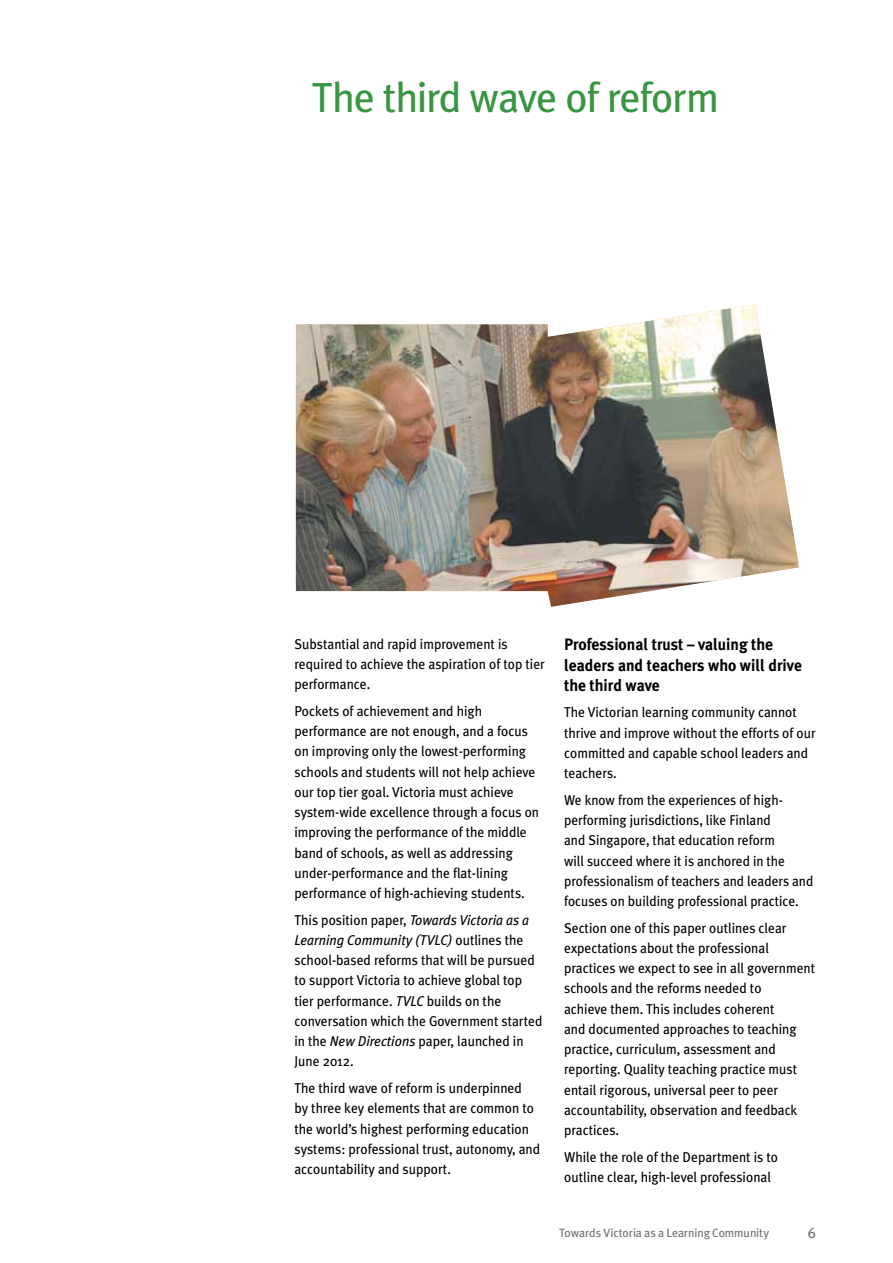
<style>
.page{position:relative;width:893px;height:1263px;background:#fff}
.page>*{position:absolute;margin:0;border:0;box-sizing:border-box;transform-origin:0 0}
.t1{font:42px "Meta Plus";letter-spacing:-.03em;color:#3a9542}
.t2{font:700 16.5px/20.2px "Meta Plus";color:#000;scale:.95 1}
.t3{font:15px "Meta Plus";color:#6d6e71}
.t4{font:14.25px/20.2px "Meta Plus";color:#000;scale:.95 1}
.t5{font:14.25px/20.2px "Meta Plus";color:#000;scale:.94 1}
.t6{font:12px "Meta Plus";letter-spacing:-.01em;color:#6d6e71}
.s1{font-style:italic}
</style>
<div class="page">
<img style="left:296px;top:304px;width:503px;height:303px">
<h1 class="t1" style="left:312px;top:73px;width:409px">The third wave of reform</h1>
<p class="t4" style="left:294px;top:633px;width:265px">Substantial and rapid improvement is required to achieve the aspiration of top tier performance.</p>
<p class="t4" style="left:294px;top:701px;width:259px">Pockets of achievement and high performance are not enough, and a focus on improving only the lowest-performing schools and students will not help achieve our top tier goal. Victoria must achieve system-wide excellence through a focus on improving the performance of the middle band of schools, as well as addressing under-performance and the flat-lining performance of high-achieving students.</p>
<p class="t4" style="left:294px;top:909px;width:263px">This position paper, <span class="s1">Towards Victoria as a Learning Community (TVLC)</span> outlines the school-based reforms that will be pursued to support Victoria to achieve global top tier performance. <span class="s1">TVLC</span> builds on the conversation which the Government started in the <span class="s1">New Directions</span> paper, launched in June 2012.</p>
<p class="t4" style="left:294px;top:1078px;width:260px">The third wave of reform is underpinned<br>by three key elements that are common to the world’s highest performing education systems: professional trust, autonomy, and accountability and support.</p>
<p class="t2" style="left:564px;top:634px;width:252px">Professional trust – valuing the leaders and teachers who will drive the third wave</p>
<p class="t4" style="left:564px;top:702px;width:266px">The Victorian learning community cannot thrive and improve without the efforts of our committed and capable school leaders and teachers.</p>
<p class="t5" style="left:564px;top:789px;width:267px">We know from the experiences of high&shy;performing jurisdictions, like Finland<br>and Singapore, that education reform<br>will succeed where it is anchored in the professionalism of teachers and leaders and focuses on building professional practice.</p>
<p class="t4" style="left:564px;top:917px;width:266px">Section one of this paper outlines clear expectations about the professional practices we expect to see in all government schools and the reforms needed to<br>achieve them. This includes coherent<br>and documented approaches to teaching practice, curriculum, assessment and reporting. Quality teaching practice must entail rigorous, universal peer to peer accountability, observation and feedback practices.</p>
<p class="t4" style="left:564px;top:1146px;width:227px">While the role of the Department is to outline clear, high-level professional</p>
<p class="t6" style="left:559px;top:1226px;width:211px">Towards Victoria as a Learning Community</p>
<p class="t3" style="left:808px;top:1224px;width:10px">6</p>
</div>
